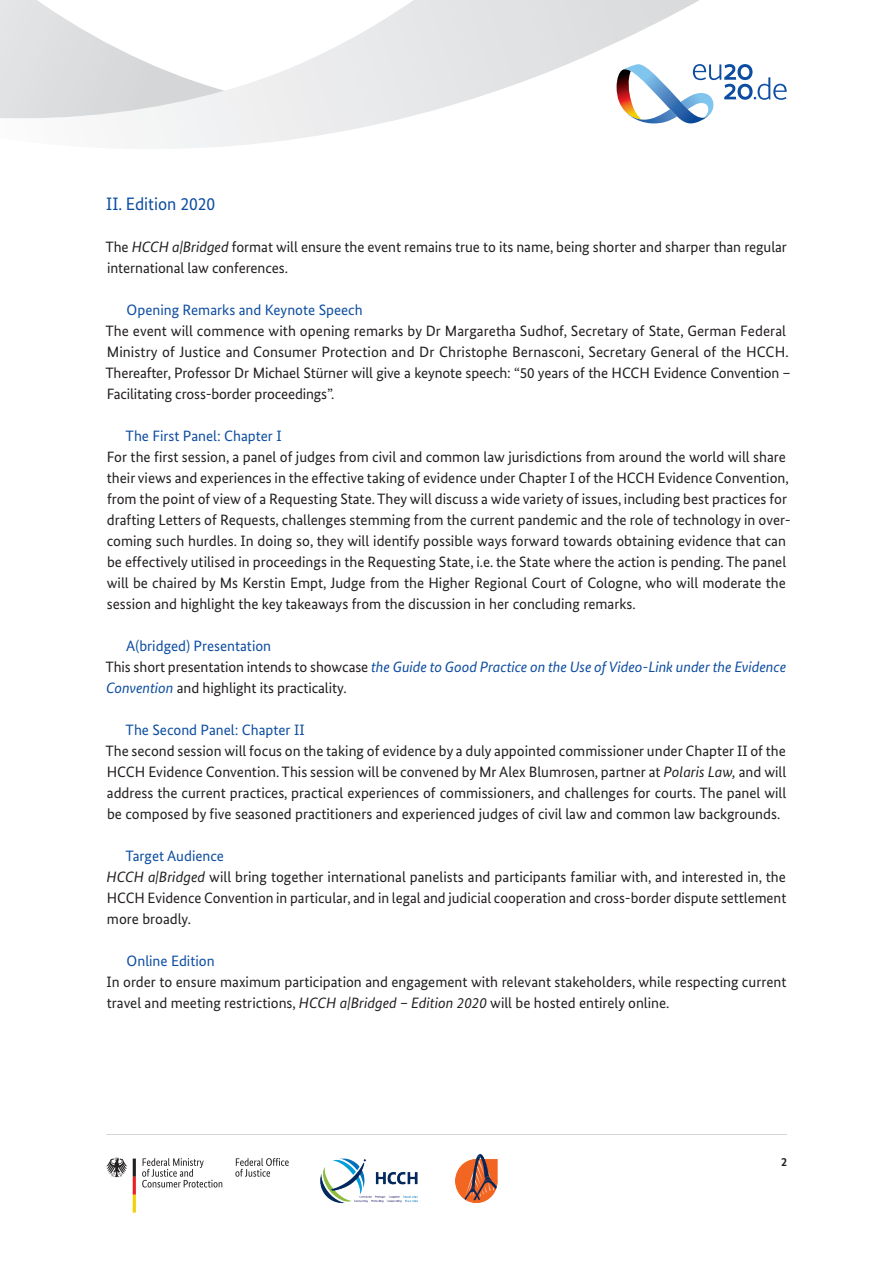
<style>
.page{position:relative;width:893px;height:1263px;background:#fff}
.page>*{position:absolute;margin:0;border:0;box-sizing:border-box;transform-origin:0 0}
.t1{font:18px "Bundes Sans";color:#0d4da1}
.t2{font:15px/21px "Bundes Sans";color:#231f20}
.t3{font:italic 15px/21px "Bundes Sans";letter-spacing:-.005em;color:#0d4da1}
.t4{font:15px "Bundes Sans";color:#0d4da1}
.t5{font:700 12px "Bundes Sans";color:#231f20}
.s1{font-style:italic}
.s2{font-style:normal}
.s3{font-style:normal;color:#231f20}
.s4{color:#0d4da1}
</style>
<div class="page">
<svg style="left:138px;top:0;width:561px;height:149px"></svg>
<svg style="left:0;top:0;width:225px;height:122px"></svg>
<hr style="left:106px;top:1134px;width:681px;height:1px;background:#d5d6d8">
<img style="left:455px;top:1154px;width:43px;height:49px">
<img style="left:320px;top:1158px;width:98px;height:46px">
<svg style="left:142px;top:1158px;width:80px;height:29px"></svg>
<svg style="left:235px;top:1158px;width:54px;height:19px"></svg>
<svg style="left:106px;top:1158px;width:21px;height:19px"></svg>
<svg style="left:133px;top:1158px;width:3px;height:54px"></svg>
<svg style="left:617px;top:64px;width:170px;height:59px"></svg>
<p class="t1" style="left:106px;top:193px;width:110px">II. Edition 2020</p>
<p class="t2" style="left:105px;top:236px;width:683px">The <span class="s1">HCCH a|Bridged</span> format will ensure the event remains true to its name, being shorter and sharper than regular international law conferences.</p>
<p class="t4" style="left:127px;top:301px;width:238px">Opening Remarks and Keynote Speech</p>
<p class="t2" style="left:105px;top:320px;width:687px">The event will commence with opening remarks by Dr Margaretha Sudhof, Secretary of State, German Federal Ministry of Justice and Consumer Protection and Dr Christophe Bernasconi, Secretary General of the HCCH.<br>Thereafter, Professor Dr Michael Stürner will give a keynote speech: “50 years of the HCCH Evidence Convention – Facilitating cross-border proceedings”.</p>
<p class="t4" style="left:126px;top:427px;width:158px">The First Panel: Chapter I</p>
<p class="t2" style="left:107px;top:446px;width:685px">For the first session, a panel of judges from civil and common law jurisdictions from around the world will share their views and experiences in the effective taking of evidence under Chapter I of the HCCH Evidence Convention, from the point of view of a Requesting State. They will discuss a wide variety of issues, including best practices for drafting Letters of Requests, challenges stemming from the current pandemic and the role of technology in over&shy;coming such hurdles. In doing so, they will identify possible ways forward towards obtaining evidence that can be effectively utilised in proceedings in the Requesting State, i.e. the State where the action is pending. The panel will be chaired by Ms Kerstin Empt, Judge from the Higher Regional Court of Cologne, who will moderate the session and highlight the key takeaways from the discussion in her concluding remarks.</p>
<p class="t3" style="left:105px;top:635px;width:682px;text-indent:21px"><span class="s2">A(bridged) Presentation<br></span><span class="s3">This short presentation intends to showcase</span> the Guide to Good Practice on the Use of Video-Link under the Evidence<br>Convention <span class="s3">and highlight its practicality.</span></p>
<p class="t4" style="left:126px;top:721px;width:181px">The Second Panel: Chapter II</p>
<p class="t2" style="left:105px;top:740px;width:682px;text-align:justify">The second session will focus on the taking of evidence by a duly appointed commissioner under Chapter II of the HCCH Evidence Convention. This session will be convened by Mr Alex Blumrosen, partner at <span class="s1">Polaris Law,</span> and will address the current practices, practical experiences of commissioners, and challenges for courts. The panel will be composed by five seasoned practitioners and experienced judges of civil law and common law backgrounds.</p>
<p class="t2" style="left:107px;top:845px;width:681px;text-indent:19px"><span class="s4">Target Audience<br></span><span class="s1">HCCH a|Bridged</span> will bring together international panelists and participants familiar with, and interested in, the HCCH Evidence Convention in particular, and in legal and judicial cooperation and cross-border dispute settlement more broadly.</p>
<p class="t4" style="left:127px;top:952px;width:90px">Online Edition</p>
<p class="t2" style="left:107px;top:971px;width:681px">In order to ensure maximum participation and engagement with relevant stakeholders, while respecting current travel and meeting restrictions, <span class="s1">HCCH a|Bridged – Edition 2020</span> will be hosted entirely online.</p>
<p class="t5" style="left:781px;top:1154px;width:7px">2</p>
</div>
